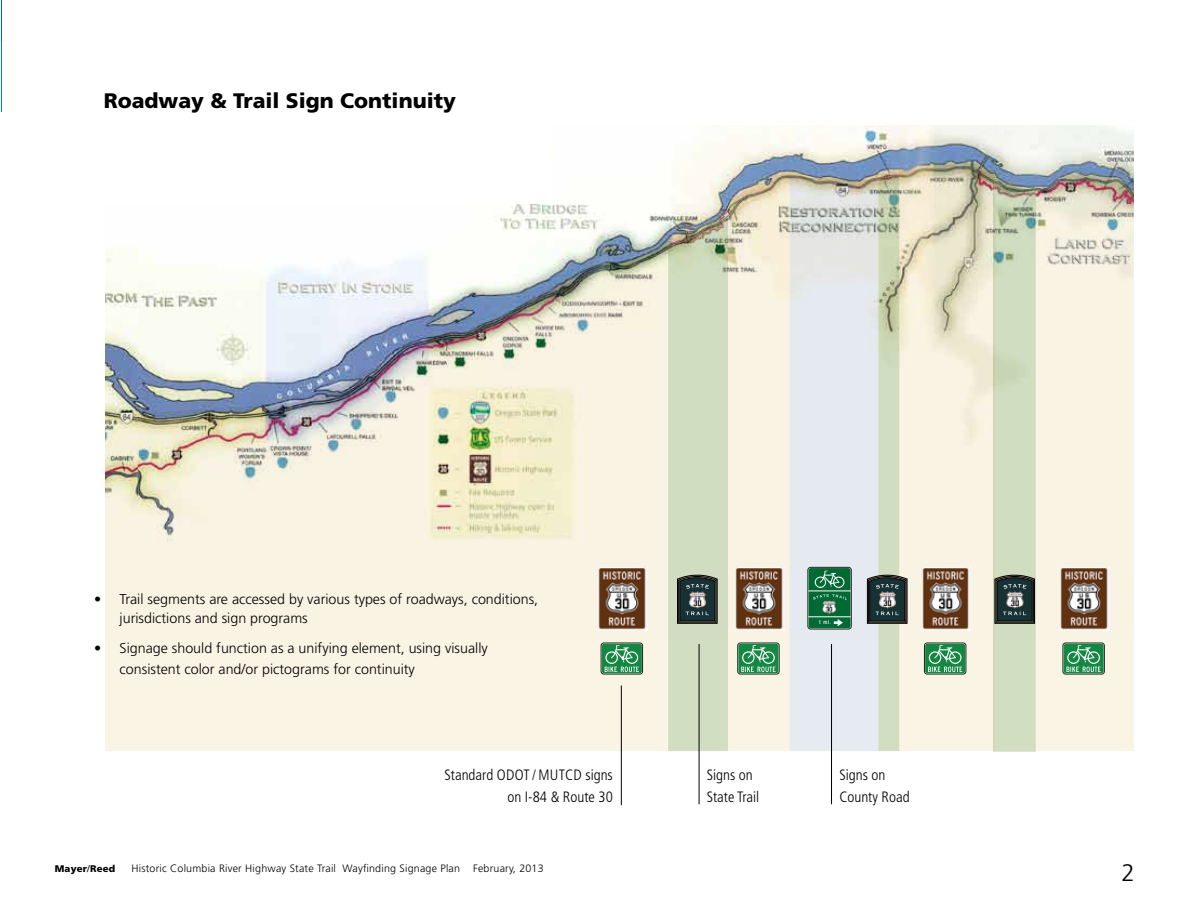
<style>
.page{position:relative;width:1188px;height:918px;background:#fff}
.page>*{position:absolute;margin:0;border:0;box-sizing:border-box;transform-origin:0 0}
.t1{font:300 24px "Frutiger";color:#000}
.t2{font:900 21px "Frutiger";color:#000}
.t3{font:300 condensed 15px/22.5px "Frutiger";color:#000}
.t4{font:300 14.25px/19.5px "Frutiger";color:#000}
.t5{font:300 10.65px "Frutiger";letter-spacing:.02em;color:#000}
.t6{font:900 9.6px "Frutiger";letter-spacing:.02em;color:#000}
.t7{font:5.4px "Clearview Hwy Two W";color:#fff}
.s1{font-weight:400}
</style>
<div class="page">
<div style="left:106px;top:639px;width:562px;height:112px;background:#faf4e5"></div>
<div style="left:790px;top:639px;width:77px;height:112px;background:#e6eaf1"></div>
<div style="left:899px;top:170px;width:95px;height:581px;background:#faf4e5"></div>
<div style="left:1036px;top:639px;width:97px;height:112px;background:#faf4e5"></div>
<div style="left:601px;top:643px;width:42px;height:31px;border:1px solid #232020;border-radius:3px"></div>
<div style="left:602px;top:644px;width:40px;height:29px;background:#148743;border-radius:2px"></div>
<svg style="left:605px;top:645px;width:34px;height:27px"></svg>
<div style="left:924px;top:643px;width:42px;height:31px;border:1px solid #232020;border-radius:3px"></div>
<div style="left:925px;top:644px;width:40px;height:29px;background:#148743;border-radius:2px"></div>
<svg style="left:928px;top:645px;width:34px;height:27px"></svg>
<div style="left:1063px;top:643px;width:42px;height:31px;border:1px solid #232020;border-radius:3px"></div>
<div style="left:1064px;top:644px;width:40px;height:29px;background:#148743;border-radius:2px"></div>
<svg style="left:1066px;top:645px;width:35px;height:27px"></svg>
<img style="left:106px;top:125px;width:1027px;height:514px">
<hr style="left:699px;top:644px;width:1px;height:160px;background:#000">
<hr style="left:831px;top:644px;width:1px;height:160px;background:#000">
<hr style="left:621px;top:686px;width:1px;height:119px;background:#000">
<svg style="left:993px;top:185px;width:43px;height:567px"></svg>
<svg style="left:867px;top:176px;width:40px;height:575px"></svg>
<svg style="left:668px;top:174px;width:122px;height:577px"></svg>
<div style="left:808px;top:567px;width:44px;height:62px;border:1px solid #232020;border-radius:3px"></div>
<div style="left:809px;top:568px;width:42px;height:60px;background:#006934;border-radius:2px"></div>
<svg style="left:834px;top:619px;width:9px;height:7px"></svg>
<svg style="left:815px;top:571px;width:29px;height:17px"></svg>
<hr style="left:808px;top:591px;width:43px;height:1px;background:#fff">
<hr style="left:808px;top:616px;width:43px;height:1px;background:#fff">
<img style="left:822px;top:600px;width:14px;height:14px">
<svg style="left:813px;top:594px;width:34px;height:6px"></svg>
<div style="left:32px;top:122px;width:519px;height:81px;background:#fff"></div>
<h2 class="t2" style="left:104px;top:88px;width:354px">Roadway &amp; Trail Sign Continuity</h2>
<p class="t4" style="left:120px;top:589px;width:420px;text-indent:-25px">• Trail segments are accessed by various types of roadways, conditions, jurisdictions and sign programs</p>
<p class="t4" style="left:120px;top:638px;width:370px;line-height:21px;text-indent:-25px">• Signage should function as a unifying element, using visually consistent color and/or pictograms for continuity</p>
<p class="t7" style="left:819px;top:619px;width:14px">1 mi.</p>
<p class="t3" style="left:444px;top:764px;width:170px;text-align:right">Standard ODOT / MUTCD signs on I-84 &amp; Route 30</p>
<p class="t3" style="left:707px;top:763px;width:54px">Signs on<br>State Trail</p>
<p class="t3" style="left:839px;top:763px;width:72px">Signs on<br>County Road</p>
<p class="t6" style="left:55px;top:863px;width:62px">Mayer<span class="s1">/</span>Reed</p>
<p class="t5" style="left:131px;top:863px;width:414px">Historic Columbia River Highway State Trail Wayfinding Signage Plan February, 2013</p>
<h1 class="t1" style="left:1121px;top:859px;width:15px">2</h1>
</div>
